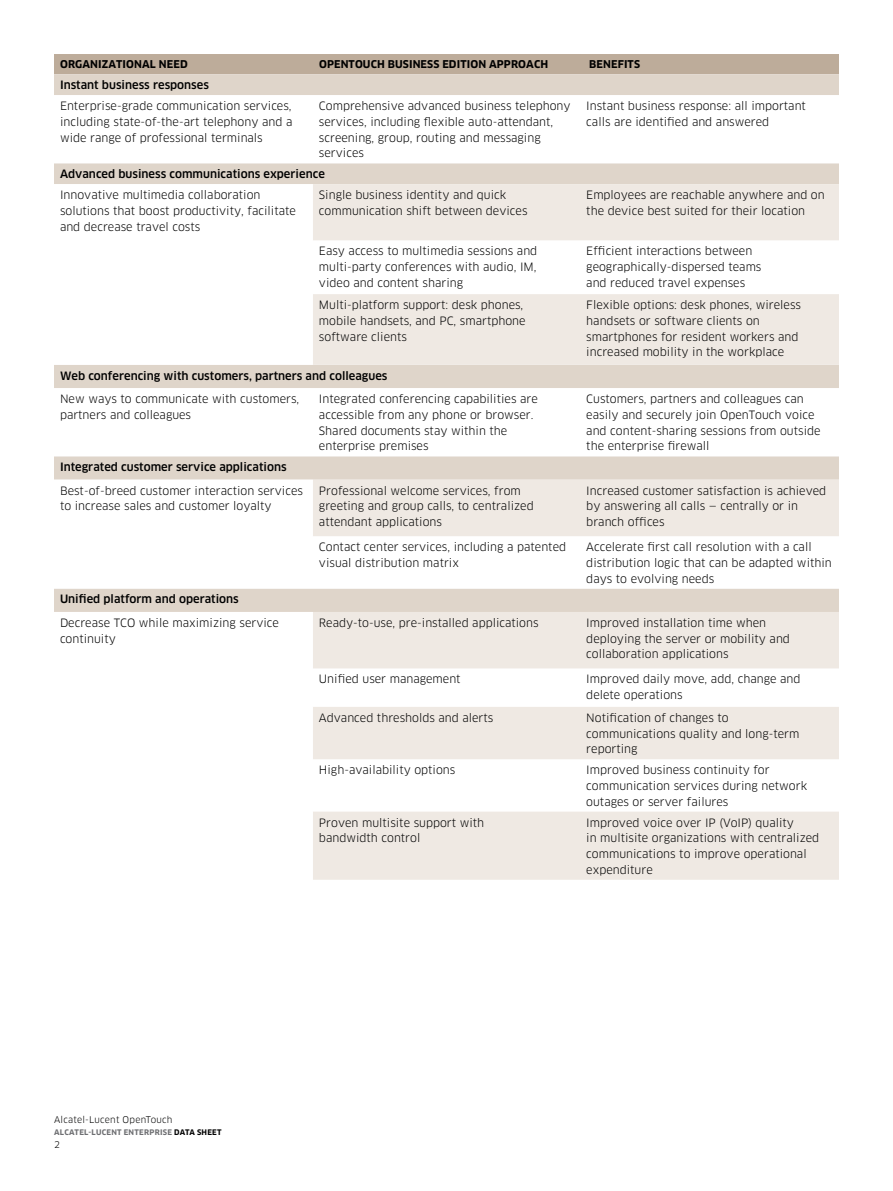
<style>
.page{position:relative;width:893px;height:1191px;background:#fff}
.page>*{position:absolute;margin:0;border:0;box-sizing:border-box;transform-origin:0 0}
.t1{font:11.25px/15.8px "Clan OT";color:#000}
.t2{font:500 11.25px "Clan OT";color:#000}
.t3{font:700 10.5px "Clan OT";letter-spacing:.01em;color:#000}
.t4{font:9px "Clan OT";letter-spacing:.02em;color:#000}
.t5{font:700 7.5px "Clan OT";letter-spacing:.035em;color:#6d6e71}
.s1{color:#000}
</style>
<div class="page">
<div style="left:54px;top:54px;width:785px;height:20px;background:#bdac9a"></div>
<div style="left:54px;top:74px;width:785px;height:21px;background:#dfd5ca"></div>
<svg style="left:54px;top:163px;width:785px;height:449px"></svg>
<svg style="left:313px;top:184px;width:526px;height:695px;fill:#efe9e3"></svg>
<div style="left:313px;top:480px;width:526px;height:56px;background:#efe9e3"></div>
<p class="t3" style="left:60px;top:58px;width:129px">ORGANIZATIONAL NEED</p>
<p class="t3" style="left:319px;top:58px;width:231px">OPENTOUCH BUSINESS EDITION APPROACH</p>
<p class="t3" style="left:589px;top:58px;width:52px">BENEFITS</p>
<p class="t2" style="left:60px;top:78px;width:150px">Instant business responses</p>
<p class="t1" style="left:60px;top:98px;width:234px;text-align:justify">Enterprise-grade communication services, including state-of-the-art telephony and a wide range of professional terminals</p>
<p class="t1" style="left:319px;top:98px;width:253px">Comprehensive advanced business telephony services, including flexible auto-attendant, screening, group, routing and messaging services</p>
<p class="t1" style="left:586px;top:98px;width:221px">Instant business response: all important calls are identified and answered</p>
<p class="t2" style="left:60px;top:167px;width:266px">Advanced business communications experience</p>
<p class="t1" style="left:60px;top:187px;width:237px">Innovative multimedia collaboration solutions that boost productivity, facilitate and decrease travel costs</p>
<p class="t1" style="left:319px;top:187px;width:210px">Single business identity and quick communication shift between devices</p>
<p class="t1" style="left:586px;top:187px;width:240px">Employees are reachable anywhere and on the device best suited for their location</p>
<p class="t1" style="left:319px;top:243px;width:220px;text-align:justify">Easy access to multimedia sessions and multi-party conferences with audio, IM, video and content sharing</p>
<p class="t1" style="left:586px;top:243px;width:177px">Efficient interactions between geographically-dispersed teams and reduced travel expenses</p>
<p class="t1" style="left:319px;top:297px;width:208px">Multi-platform support: desk phones, mobile handsets, and PC, smartphone software clients</p>
<p class="t1" style="left:586px;top:297px;width:216px">Flexible options: desk phones, wireless handsets or software clients on smartphones for resident workers and increased mobility in the workplace</p>
<p class="t2" style="left:60px;top:369px;width:329px">Web conferencing with customers, partners and colleagues</p>
<p class="t1" style="left:60px;top:391px;width:241px">New ways to communicate with customers, partners and colleagues</p>
<p class="t1" style="left:319px;top:391px;width:220px">Integrated conferencing capabilities are accessible from any phone or browser.<br>Shared documents stay within the enterprise premises</p>
<p class="t1" style="left:586px;top:391px;width:236px">Customers, partners and colleagues can easily and securely join OpenTouch voice and content-sharing sessions from outside the enterprise firewall</p>
<p class="t2" style="left:60px;top:460px;width:228px">Integrated customer service applications</p>
<p class="t1" style="left:60px;top:482px;width:244px">Best-of-breed customer interaction services to increase sales and customer loyalty</p>
<p class="t1" style="left:319px;top:482px;width:216px">Professional welcome services, from greeting and group calls, to centralized attendant applications</p>
<p class="t1" style="left:586px;top:482px;width:241px">Increased customer satisfaction is achieved by answering all calls — centrally or in branch offices</p>
<p class="t1" style="left:319px;top:539px;width:249px">Contact center services, including a patented visual distribution matrix</p>
<p class="t1" style="left:586px;top:539px;width:247px">Accelerate first call resolution with a call distribution logic that can be adapted within days to evolving needs</p>
<p class="t2" style="left:60px;top:592px;width:180px">Unified platform and operations</p>
<p class="t1" style="left:60px;top:615px;width:220px">Decrease TCO while maximizing service continuity</p>
<p class="t1" style="left:319px;top:615px;width:221px">Ready-to-use, pre-installed applications</p>
<p class="t1" style="left:586px;top:615px;width:205px">Improved installation time when deploying the server or mobility and collaboration applications</p>
<p class="t1" style="left:319px;top:671px;width:143px">Unified user management</p>
<p class="t1" style="left:586px;top:671px;width:216px">Improved daily move, add, change and delete operations</p>
<p class="t1" style="left:319px;top:709px;width:176px">Advanced thresholds and alerts</p>
<p class="t1" style="left:586px;top:709px;width:215px">Notification of changes to communications quality and long-term reporting</p>
<p class="t1" style="left:319px;top:762px;width:138px">High-availability options</p>
<p class="t1" style="left:586px;top:762px;width:222px">Improved business continuity for communication services during network outages or server failures</p>
<p class="t1" style="left:319px;top:814px;width:167px">Proven multisite support with bandwidth control</p>
<p class="t1" style="left:586px;top:814px;width:234px">Improved voice over IP (VoIP) quality<br>in multisite organizations with centralized communications to improve operational expenditure</p>
<p class="t4" style="left:54px;top:1114px;width:120px">Alcatel-Lucent OpenTouch</p>
<p class="t5" style="left:54px;top:1127px;width:169px">ALCATEL-LUCENT ENTERPRISE <span class="s1">DATA SHEET</span></p>
<p class="t4" style="left:54px;top:1139px;width:7px">2</p>
</div>
